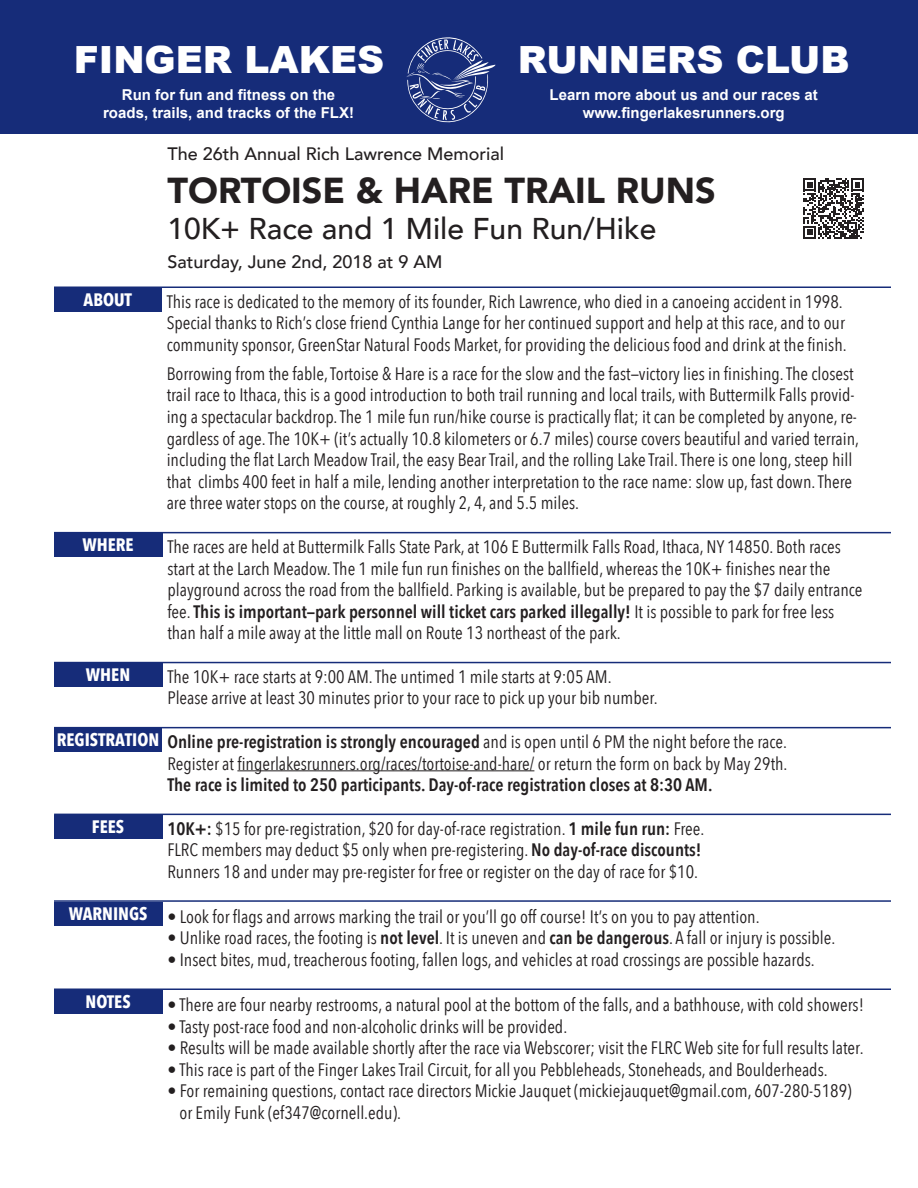
<style>
.page{position:relative;width:918px;height:1188px;background:#fff}
.page>*{position:absolute;margin:0;border:0;box-sizing:border-box;transform-origin:0 0}
.t1{font:900 37.5px "Arial";color:#fff}
.Race_Name{font:900 36px "Avenir";color:#231f20}
.Race_Subtitle{font:500 30px "Avenir";color:#231f20}
.Body_Text{font:18px/21.6px "Avenir Next Condensed";color:#231f20}
.Body_Text-2{font:600 18px "Avenir Next Condensed";color:#231f20}
.Tab_Heading{font:700 18px "Avenir Next Condensed";color:#fff}
.Race_Preamble{font:500 18px "Avenir";color:#231f20}
.Race_Date_Time{font:500 18px "Avenir";color:#231f20}
.t2{font:700 15px/18px "Arial";color:#fff;text-align:center}
.s1{font-weight:600}
.s2{font-weight:400}
</style>
<div class="page">
<div style="left:54px;top:533px;width:108px;height:24px;background:#162c79"></div>
<hr style="left:54px;top:532px;width:837px;height:1px;background:#162c79">
<div style="left:54px;top:663px;width:108px;height:24px;background:#162c79"></div>
<hr style="left:54px;top:662px;width:837px;height:1px;background:#162c79">
<div style="left:54px;top:728px;width:108px;height:24px;background:#162c79"></div>
<hr style="left:54px;top:727px;width:837px;height:1px;background:#162c79">
<hr style="left:237px;top:770px;width:297px;height:1px;background:#231f20">
<div style="left:54px;top:815px;width:108px;height:24px;background:#162c79"></div>
<hr style="left:54px;top:814px;width:837px;height:1px;background:#162c79">
<div style="left:54px;top:288px;width:107px;height:24px;background:#162c79"></div>
<hr style="left:54px;top:286px;width:837px;height:2px;background:#162c79">
<div style="left:0;top:0;width:918px;height:134px;background:#162c79"></div>
<svg style="left:407px;top:37px;width:88px;height:86px"></svg>
<div style="left:54px;top:902px;width:108px;height:24px;background:#162c79"></div>
<hr style="left:54px;top:900px;width:837px;height:2px;background:#162c79">
<div style="left:54px;top:990px;width:108px;height:24px;background:#162c79"></div>
<hr style="left:54px;top:988px;width:837px;height:2px;background:#162c79">
<svg style="left:803px;top:178px;width:61px;height:61px"></svg>
<p class="t1" style="left:74px;top:33px;width:312px">FINGER LAKES</p>
<p class="t1" style="left:518px;top:33px;width:333px">RUNNERS CLUB</p>
<p class="t2" style="left:103px;top:86px;width:252px">Run for fun and fitness on the roads, trails, and tracks of the FLX!</p>
<p class="t2" style="left:550px;top:86px;width:270px">Learn more about us and our races at www.fingerlakesrunners.org</p>
<p class="Race_Preamble" style="left:167px;top:138px;width:338px">The 26th Annual Rich Lawrence Memorial</p>
<p class="Race_Name" style="left:167px;top:160px;width:550px">TORTOISE &amp; HARE TRAIL RUNS</p>
<p class="Race_Subtitle" style="left:167px;top:203px;width:490px">10K+ Race and 1 Mile Fun Run/Hike</p>
<p class="Race_Date_Time" style="left:167px;top:247px;width:277px">Saturday, June 2nd, 2018 at 9 AM</p>
<p class="Tab_Heading" style="left:84px;top:289px;width:50px">ABOUT</p>
<p class="Body_Text" style="left:167px;top:290px;width:682px">This race is dedicated to the memory of its founder, Rich Lawrence, who died in a canoeing accident in 1998.<br>Special thanks to Rich’s close friend Cynthia Lange for her continued support and help at this race, and to our community sponsor, GreenStar Natural Foods Market, for providing the delicious food and drink at the finish.</p>
<p class="Body_Text" style="left:167px;top:362px;width:694px">Borrowing from the fable, Tortoise &amp; Hare is a race for the slow and the fast—victory lies in finishing. The closest trail race to Ithaca, this is a good introduction to both trail running and local trails, with Buttermilk Falls provid&shy;ing a spectacular backdrop. The 1 mile fun run/hike course is practically flat; it can be completed by anyone, re&shy;gardless of age. The 10K+ (it’s actually 10.8 kilometers or 6.7 miles) course covers beautiful and varied terrain, including the flat Larch Meadow Trail, the easy Bear Trail, and the rolling Lake Trail. There is one long, steep hill that climbs 400 feet in half a mile, lending another interpretation to the race name: slow up, fast down. There are three water stops on the course, at roughly 2, 4, and 5.5 miles.</p>
<p class="Tab_Heading" style="left:82px;top:534px;width:53px">WHERE</p>
<p class="Body_Text" style="left:167px;top:535px;width:697px">The races are held at Buttermilk Falls State Park, at 106 E Buttermilk Falls Road, Ithaca, NY 14850. Both races start at the Larch Meadow. The 1 mile fun run finishes on the ballfield, whereas the 10K+ finishes near the playground across the road from the ballfield. Parking is available, but be prepared to pay the $7 daily entrance fee. <span class="s1">This is important—park personnel will ticket cars parked illegally!</span> It is possible to park for free less than half a mile away at the little mall on Route 13 northeast of the park.</p>
<p class="Tab_Heading" style="left:86px;top:664px;width:46px">WHEN</p>
<p class="Body_Text" style="left:167px;top:665px;width:446px">The 10K+ race starts at 9:00 AM. The untimed 1 mile starts at 9:05 AM.</p>
<p class="Body_Text" style="left:167px;top:686px;width:492px">Please arrive at least 30 minutes prior to your race to pick up your bib number.</p>
<p class="Tab_Heading" style="left:57px;top:729px;width:104px">REGISTRATION</p>
<p class="Body_Text-2" style="left:167px;top:726px;width:621px">Online pre-registration is strongly encouraged <span class="s2">and is open until 6 PM the night before the race.</span></p>
<p class="Body_Text" style="left:167px;top:752px;width:622px">Register at fingerlakesrunners.org/races/tortoise-and-hare/ or return the form on back by May 29th.</p>
<p class="Body_Text-2" style="left:167px;top:769px;width:547px">The race is limited to 250 participants. Day-of-race registration closes at 8:30 AM.</p>
<p class="Tab_Heading" style="left:92px;top:816px;width:34px">FEES</p>
<p class="Body_Text" style="left:167px;top:817px;width:538px"><span class="s1">10K+:</span> $15 for pre-registration, $20 for day-of-race registration. <span class="s1">1 mile fun run:</span> Free.</p>
<p class="Body_Text" style="left:167px;top:838px;width:536px">FLRC members may deduct $5 only when pre-registering. <span class="s1">No day-of-race discounts!</span></p>
<p class="Body_Text" style="left:167px;top:860px;width:532px">Runners 18 and under may pre-register for free or register on the day of race for $10.</p>
<p class="Tab_Heading" style="left:69px;top:902px;width:80px">WARNINGS</p>
<p class="Body_Text" style="left:167px;top:905px;width:594px">• Look for flags and arrows marking the trail or you’ll go off course! It’s on you to pay attention.</p>
<p class="Body_Text" style="left:167px;top:926px;width:669px">• Unlike road races, the footing is <span class="s1">not level</span>. It is uneven and <span class="s1">can be dangerous</span>. A fall or injury is possible.</p>
<p class="Body_Text" style="left:167px;top:948px;width:649px">• Insect bites, mud, treacherous footing, fallen logs, and vehicles at road crossings are possible hazards.</p>
<p class="Tab_Heading" style="left:85px;top:991px;width:47px">NOTES</p>
<p class="Body_Text" style="left:167px;top:993px;width:698px">• There are four nearby restrooms, a natural pool at the bottom of the falls, and a bathhouse, with cold showers!</p>
<p class="Body_Text" style="left:167px;top:1015px;width:401px">• Tasty post-race food and non-alcoholic drinks will be provided.</p>
<p class="Body_Text" style="left:167px;top:1036px;width:698px">• Results will be made available shortly after the race via Webscorer; visit the FLRC Web site for full results later.</p>
<p class="Body_Text" style="left:167px;top:1058px;width:662px">• This race is part of the Finger Lakes Trail Circuit, for all you Pebbleheads, Stoneheads, and Boulderheads.</p>
<p class="Body_Text" style="left:179px;top:1079px;width:674px;text-indent:-12px">• For remaining questions, contact race directors Mickie Jauquet (mickiejauquet@gmail.com, 607-280-5189) or Emily Funk (ef347@cornell.edu).</p>
</div>
